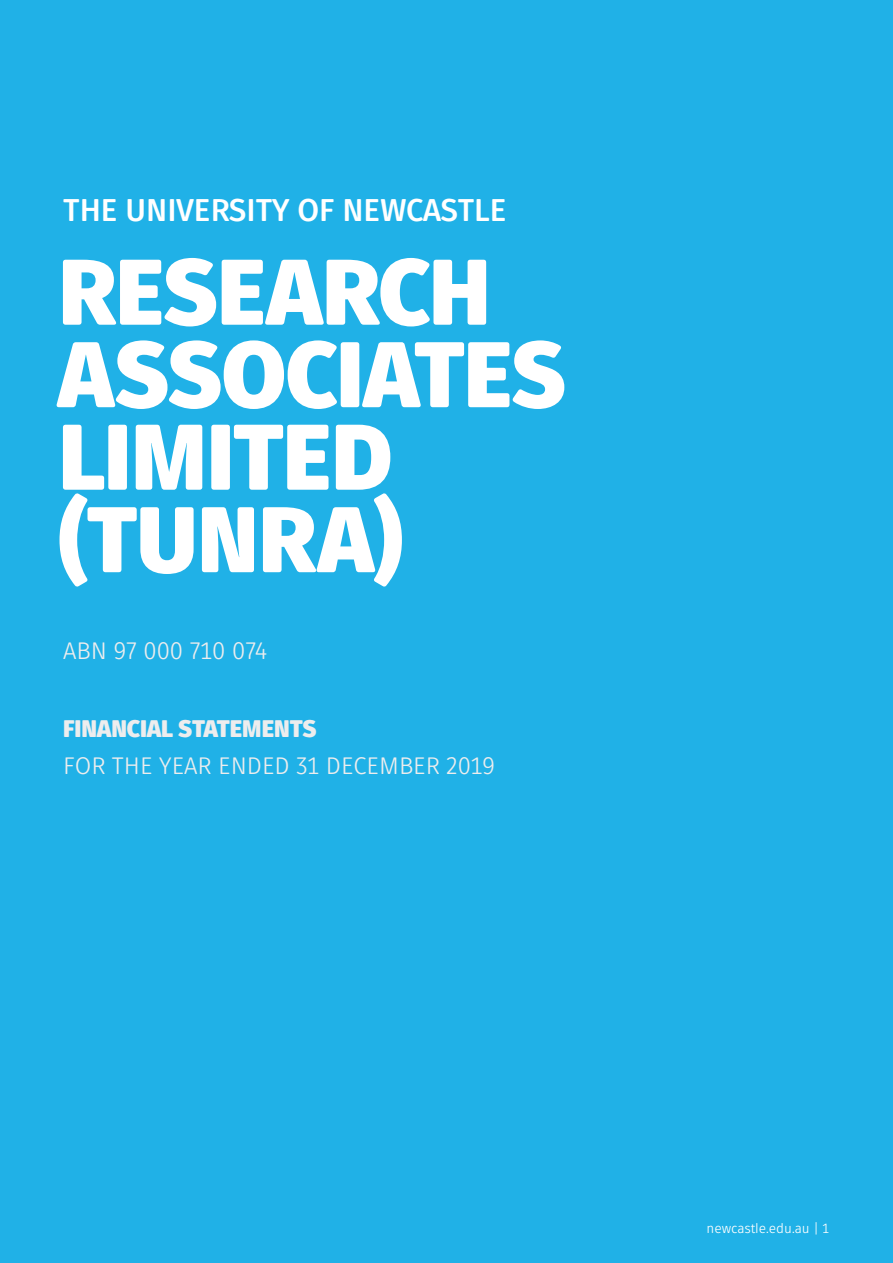
<style>
.page{position:relative;width:893px;height:1263px;background:#20b1e7}
.page>*{position:absolute;margin:0;border:0;box-sizing:border-box;transform-origin:0 0}
.t1{font:900 93px/82.5px "Fuse V.2 Display";color:#fff}
.t2{font:700 31.5px "Fuse V.2 Display";color:#fff}
.t3{font:24px "Fuse V.2 Display";color:#ededee}
.t4{font:900 24px "Fuse V.2 Display";color:#ededee}
.t5{font:13.5px "Fuse V.2 Display";color:#fff}
</style>
<div class="page">
<h2 class="t2" style="left:63px;top:190px;width:445px">THE UNIVERSITY OF NEWCASTLE</h2>
<h1 class="t1" style="left:59px;top:251px;width:509px">RESEARCH<br>ASSOCIATES<br>LIMITED (TUNRA)</h1>
<p class="t3" style="left:63px;top:636px;width:206px">ABN 97 000 710 074</p>
<p class="t4" style="left:63px;top:712px;width:255px">FINANCIAL STATEMENTS</p>
<p class="t3" style="left:63px;top:751px;width:433px">FOR THE YEAR ENDED 31 DECEMBER 2019</p>
<p class="t5" style="left:707px;top:1220px;width:124px">newcastle.edu.au | 1</p>
</div>
